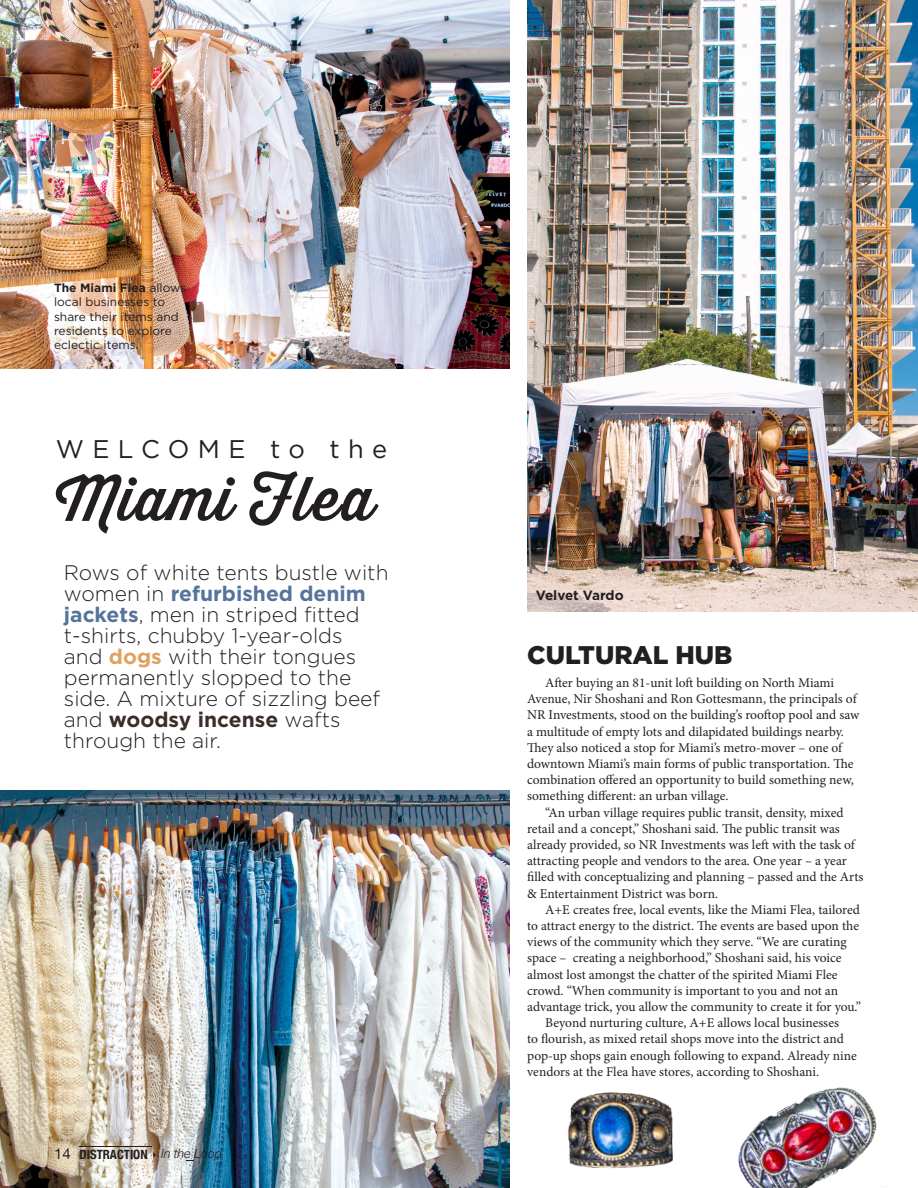
<style>
.page{position:relative;width:918px;height:1188px;background:#fff}
.page>*{position:absolute;margin:0;border:0;box-sizing:border-box;transform-origin:0 0}
.t1{font:500 60px "Thirsty Script";letter-spacing:.025em;color:#231f20}
.t2{font:25.5px "Gotham";letter-spacing:.33em;color:#231f20}
.t3{font:900 25.5px "Gotham";color:#231f20}
.t4{font:300 21px/21.1px "Gotham";color:#231f20}
.t5{font:15px "Helvetica Neue";color:#231f20}
.BODYCOPY{font:13.5px/16.2px "Minion Pro";color:#231f20}
.Paragraph_Style_3{font:700 13.5px "Gotham";color:#231f20}
.t6{font:700 condensed 12.75px "Helvetica Neue";color:#231f20}
.t7{font:italic 300 12.75px "Helvetica Neue";letter-spacing:-.01em;color:#231f20}
.Paragraph_Style_3-2{font:12px/14.4px "Gotham";color:#231f20}
.s1{font-weight:700}
.s2{font-weight:700;color:#56739b}
.s3{font-weight:700;color:#dfa261}
.s4{font-weight:700;color:#3b2d28}
</style>
<div class="page">
<img style="left:0;top:0;width:509px;height:369px">
<img style="left:527px;top:0;width:391px;height:612px">
<img style="left:738px;top:1087px;width:147px;height:101px">
<img style="left:568px;top:1092px;width:105px;height:76px">
<img style="left:0;top:790px;width:509px;height:398px">
<svg style="left:153px;top:1152px;width:3px;height:6px"></svg>
<hr style="left:80px;top:1146px;width:72px;height:1px;background:#231f20">
<p class="Paragraph_Style_3-2" style="left:54px;top:280px;width:134px"><span class="s1">The Miami Flea</span> allows local businesses to share their items and residents to explore eclectic items.</p>
<p class="t2" style="left:56px;top:434px;width:333px">WELCOME to the</p>
<p class="t1" style="left:56px;top:455px;width:321px">Miami Flea</p>
<p class="t4" style="left:64px;top:561px;width:326px">Rows of white tents bustle with women in <span class="s2">refurbished denim jackets</span>, men in striped fitted t-shirts, chubby 1-year-olds<br>and <span class="s3">dogs</span> with their tongues permanently slopped to the side. A mixture of sizzling beef and <span class="s4">woodsy incense</span> wafts through the air.</p>
<p class="t5" style="left:54px;top:1142px;width:18px">14</p>
<p class="t6" style="left:80px;top:1143px;width:70px">DISTRACTION</p>
<p class="t7" style="left:161px;top:1144px;width:63px">In the Loop</p>
<p class="Paragraph_Style_3" style="left:536px;top:587px;width:89px">Velvet Vardo</p>
<p class="t3" style="left:527px;top:640px;width:207px">CULTURAL HUB</p>
<p class="BODYCOPY" style="left:527px;top:675px;width:334px;text-indent:18px">After buying an 81-unit loft building on North Miami Avenue, Nir Shoshani and Ron Gottesmann, the principals of NR Investments, stood on the building’s rooftop pool and saw a multitude of empty lots and dilapidated buildings nearby.<br>They also noticed a stop for Miami’s metro-mover – one of downtown Miami’s main forms of public transportation. The combination offered an opportunity to build something new, something different: an urban village.</p>
<p class="BODYCOPY" style="left:527px;top:804px;width:338px;text-indent:18px">“An urban village requires public transit, density, mixed retail and a concept,” Shoshani said. The public transit was already provided, so NR Investments was left with the task of attracting people and vendors to the area. One year – a year filled with conceptualizing and planning – passed and the Arts &amp; Entertainment District was born.</p>
<p class="BODYCOPY" style="left:527px;top:901px;width:336px;text-indent:18px">A+E creates free, local events, like the Miami Flea, tailored to attract energy to the district. The events are based upon the views of the community which they serve. “We are curating space – creating a neighborhood,” Shoshani said, his voice almost lost amongst the chatter of the spirited Miami Flee crowd. “When community is important to you and not an advantage trick, you allow the community to create it for you.”</p>
<p class="BODYCOPY" style="left:527px;top:1015px;width:331px;text-indent:18px">Beyond nurturing culture, A+E allows local businesses<br>to flourish, as mixed retail shops move into the district and pop-up shops gain enough following to expand. Already nine vendors at the Flea have stores, according to Shoshani.</p>
</div>
